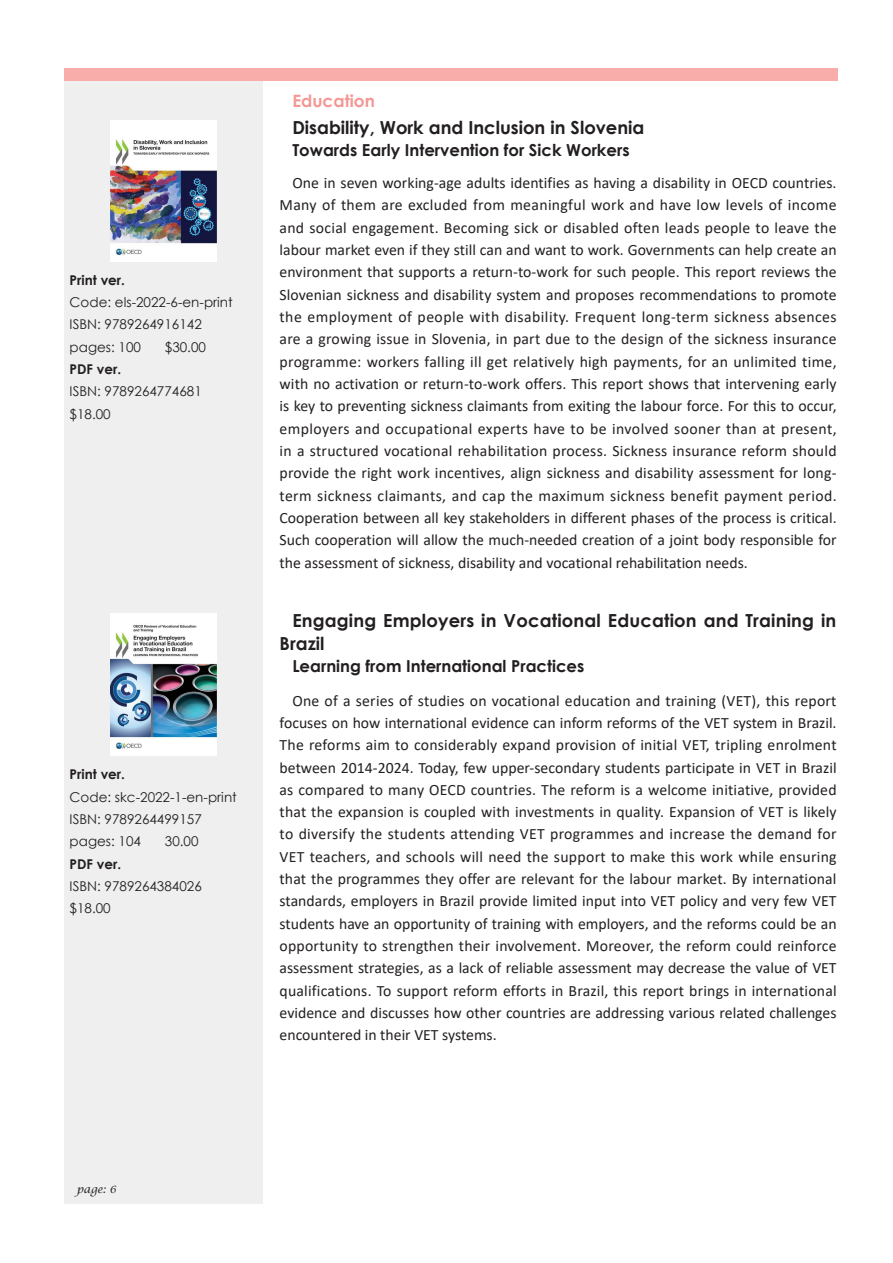
<style>
.page{position:relative;width:893px;height:1263px;background:#fff}
.page>*{position:absolute;margin:0;border:0;box-sizing:border-box;transform-origin:0 0}
.t1{font:700 18px/22.4px "Century Gothic";letter-spacing:.01em;color:#231f20}
.t2{font:700 16.95px "Century Gothic";color:#f59795}
.t3{font:700 16.5px "Century Gothic";color:#231f20}
.t4{font:15.75px/22.4px "Calibri";color:#231f20;text-align:justify}
.t5{font:13.5px "Century Gothic";color:#231f20}
.t6{font:700 13.5px "Century Gothic";color:#231f20}
.t7{font:italic 10.65px "Lucida Calligraphy";color:#231f20}
</style>
<div class="page">
<div style="left:64px;top:81px;width:199px;height:1122px;background:#efeff0"></div>
<div style="left:64px;top:69px;width:774px;height:12px;background:#f8adaa"></div>
<img style="left:111px;top:120px;width:106px;height:142px">
<img style="left:111px;top:613px;width:106px;height:142px">
<p class="t6" style="left:70px;top:269px;width:57px">Print ver.</p>
<p class="t5" style="left:70px;top:293px;width:165px">Code: els-2022-6-en-print</p>
<p class="t5" style="left:70px;top:315px;width:134px">ISBN: 9789264916142</p>
<p class="t5" style="left:70px;top:337px;width:73px">pages: 100</p>
<p class="t5" style="left:165px;top:337px;width:43px">$30.00</p>
<p class="t6" style="left:70px;top:359px;width:53px">PDF ver.</p>
<p class="t5" style="left:70px;top:382px;width:134px">ISBN: 9789264774681</p>
<p class="t5" style="left:70px;top:404px;width:43px">$18.00</p>
<p class="t6" style="left:70px;top:764px;width:57px">Print ver.</p>
<p class="t5" style="left:70px;top:787px;width:169px">Code: skc-2022-1-en-print</p>
<p class="t5" style="left:70px;top:810px;width:134px">ISBN: 9789264499157</p>
<p class="t5" style="left:70px;top:832px;width:73px">pages: 104</p>
<p class="t5" style="left:165px;top:832px;width:35px">30.00</p>
<p class="t6" style="left:70px;top:853px;width:53px">PDF ver.</p>
<p class="t5" style="left:70px;top:877px;width:134px">ISBN: 9789264384026</p>
<p class="t5" style="left:70px;top:899px;width:43px">$18.00</p>
<p class="t2" style="left:292px;top:88px;width:84px">Education</p>
<p class="t1" style="left:292px;top:116px;width:354px">Disability, Work and Inclusion in Slovenia</p>
<p class="t3" style="left:292px;top:137px;width:339px">Towards Early Intervention for Sick Workers</p>
<p class="t4" style="left:280px;top:171px;width:559px;text-indent:13px">One in seven working‑age adults identifies as having a disability in OECD countries.<br>Many of them are excluded from meaningful work and have low levels of income and social engagement. Becoming sick or disabled often leads people to leave the labour market even if they still can and want to work. Governments can help create an environment that supports a return‑to‑work for such people. This report reviews the Slovenian sickness and disability system and proposes recommendations to promote the employment of people with disability. Frequent long-term sickness absences are a growing issue in Slovenia, in part due to the design of the sickness insurance programme: workers falling ill get relatively high payments, for an unlimited time, with no activation or return-to-work offers. This report shows that intervening early is key to preventing sickness claimants from exiting the labour force. For this to occur, employers and occupational experts have to be involved sooner than at present, in a structured vocational rehabilitation process. Sickness insurance reform should provide the right work incentives, align sickness and disability assessment for long&shy;term sickness claimants, and cap the maximum sickness benefit payment period.<br>Cooperation between all key stakeholders in different phases of the process is critical.<br>Such cooperation will allow the much-needed creation of a joint body responsible for the assessment of sickness, disability and vocational rehabilitation needs.</p>
<p class="t1" style="left:280px;top:609px;width:558px;text-indent:13px">Engaging Employers in Vocational Education and Training in<br>Brazil</p>
<p class="t3" style="left:292px;top:653px;width:294px">Learning from International Practices</p>
<p class="t4" style="left:280px;top:689px;width:559px;text-indent:13px">One of a series of studies on vocational education and training (VET), this report focuses on how international evidence can inform reforms of the VET system in Brazil.<br>The reforms aim to considerably expand provision of initial VET, tripling enrolment between 2014-2024. Today, few upper-secondary students participate in VET in Brazil as compared to many OECD countries. The reform is a welcome initiative, provided that the expansion is coupled with investments in quality. Expansion of VET is likely to diversify the students attending VET programmes and increase the demand for VET teachers, and schools will need the support to make this work while ensuring that the programmes they offer are relevant for the labour market. By international standards, employers in Brazil provide limited input into VET policy and very few VET students have an opportunity of training with employers, and the reforms could be an opportunity to strengthen their involvement. Moreover, the reform could reinforce assessment strategies, as a lack of reliable assessment may decrease the value of VET qualifications. To support reform efforts in Brazil, this report brings in international evidence and discusses how other countries are addressing various related challenges encountered in their VET systems.</p>
<p class="t7" style="left:77px;top:1183px;width:41px">page: 6</p>
</div>
